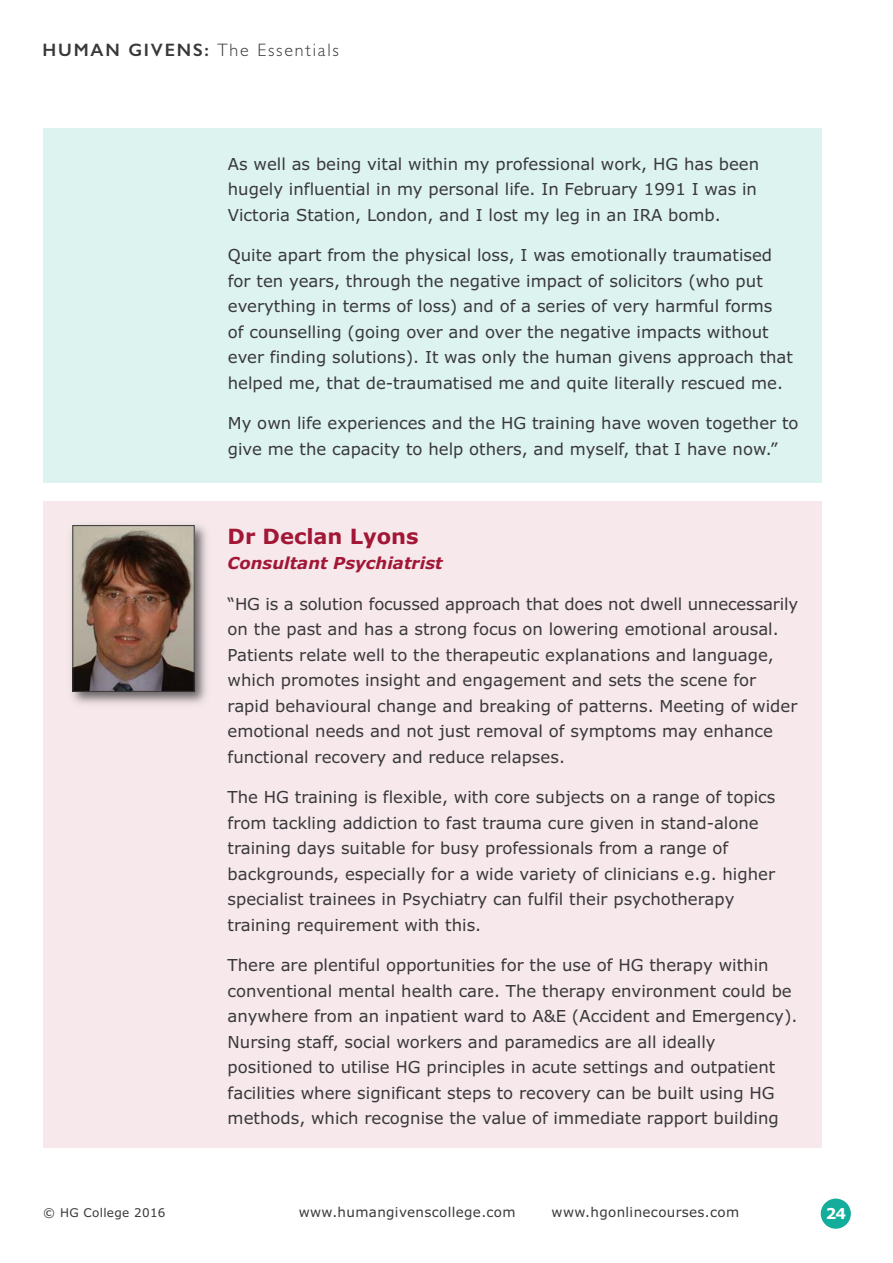
<style>
.page{position:relative;width:893px;height:1263px;background:#fff}
.page>*{position:absolute;margin:0;border:0;box-sizing:border-box;transform-origin:0 0}
.t1{font:700 21px "Verdana";color:#a21636}
.t2{font:300 18px "Gill Sans";letter-spacing:.1em;color:#39383a}
.t3{font:16.5px/25.5px "Verdana";color:#39383a}
.t4{font:italic 700 16.5px "Verdana";color:#a21636}
.t5{font:700 15px "Verdana";color:#fff}
.t6{font:13.5px "Verdana";letter-spacing:.025em;color:#39383a}
.t7{font:12px "Verdana";letter-spacing:.025em;color:#39383a}
.s1{font-weight:600}
</style>
<div class="page">
<div style="left:821px;top:1198px;width:30px;height:31px;background:#14ad9c;border-radius:50%"></div>
<div style="left:43px;top:129px;width:779px;height:354px;background:#dcf3f0"></div>
<div style="left:43px;top:502px;width:778px;height:646px;background:#f6e8eb"></div>
<img style="left:71px;top:524px;width:136px;height:180px">
<img style="left:75px;top:527px;width:117px;height:162px">
<div style="left:73px;top:525px;width:121px;height:166px;border:1px solid #39383a"></div>
<p class="t2" style="left:43px;top:43px;width:298px"><span class="s1">HUMAN GIVENS:</span> The Essentials</p>
<p class="t3" style="left:228px;top:152px;width:533px">As well as being vital within my professional work, HG has been hugely influential in my personal life. In February 1991 I was in<br>Victoria Station, London, and I lost my leg in an IRA bomb.</p>
<p class="t3" style="left:228px;top:244px;width:567px">Quite apart from the physical loss, I was emotionally traumatised for ten years, through the negative impact of solicitors (who put everything in terms of loss) and of a series of very harmful forms<br>of counselling (going over and over the negative impacts without ever finding solutions). It was only the human givens approach that helped me, that de-traumatised me and quite literally rescued me.</p>
<p class="t3" style="left:228px;top:412px;width:572px">My own life experiences and the HG training have woven together to give me the capacity to help others, and myself, that I have now.”</p>
<p class="t1" style="left:228px;top:527px;width:192px">Dr Declan Lyons</p>
<p class="t4" style="left:228px;top:556px;width:217px">Consultant Psychiatrist</p>
<p class="t3" style="left:228px;top:592px;width:572px">“HG is a solution focussed approach that does not dwell unnecessarily on the past and has a strong focus on lowering emotional arousal.<br>Patients relate well to the therapeutic explanations and language, which promotes insight and engagement and sets the scene for rapid behavioural change and breaking of patterns. Meeting of wider emotional needs and not just removal of symptoms may enhance functional recovery and reduce relapses.</p>
<p class="t3" style="left:228px;top:786px;width:549px">The HG training is flexible, with core subjects on a range of topics from tackling addiction to fast trauma cure given in stand-alone training days suitable for busy professionals from a range of backgrounds, especially for a wide variety of clinicians e.g. higher specialist trainees in Psychiatry can fulfil their psychotherapy training requirement with this.</p>
<p class="t3" style="left:228px;top:954px;width:571px">There are plentiful opportunities for the use of HG therapy within conventional mental health care. The therapy environment could be anywhere from an inpatient ward to A&amp;E (Accident and Emergency).<br>Nursing staff, social workers and paramedics are all ideally positioned to utilise HG principles in acute settings and outpatient facilities where significant steps to recovery can be built using HG methods, which recognise the value of immediate rapport building</p>
<p class="t7" style="left:43px;top:1208px;width:124px">© HG College 2016</p>
<p class="t6" style="left:299px;top:1207px;width:218px">www.humangivenscollege.com</p>
<p class="t6" style="left:552px;top:1207px;width:189px">www.hgonlinecourses.com</p>
<p class="t5" style="left:826px;top:1207px;width:22px">24</p>
</div>
